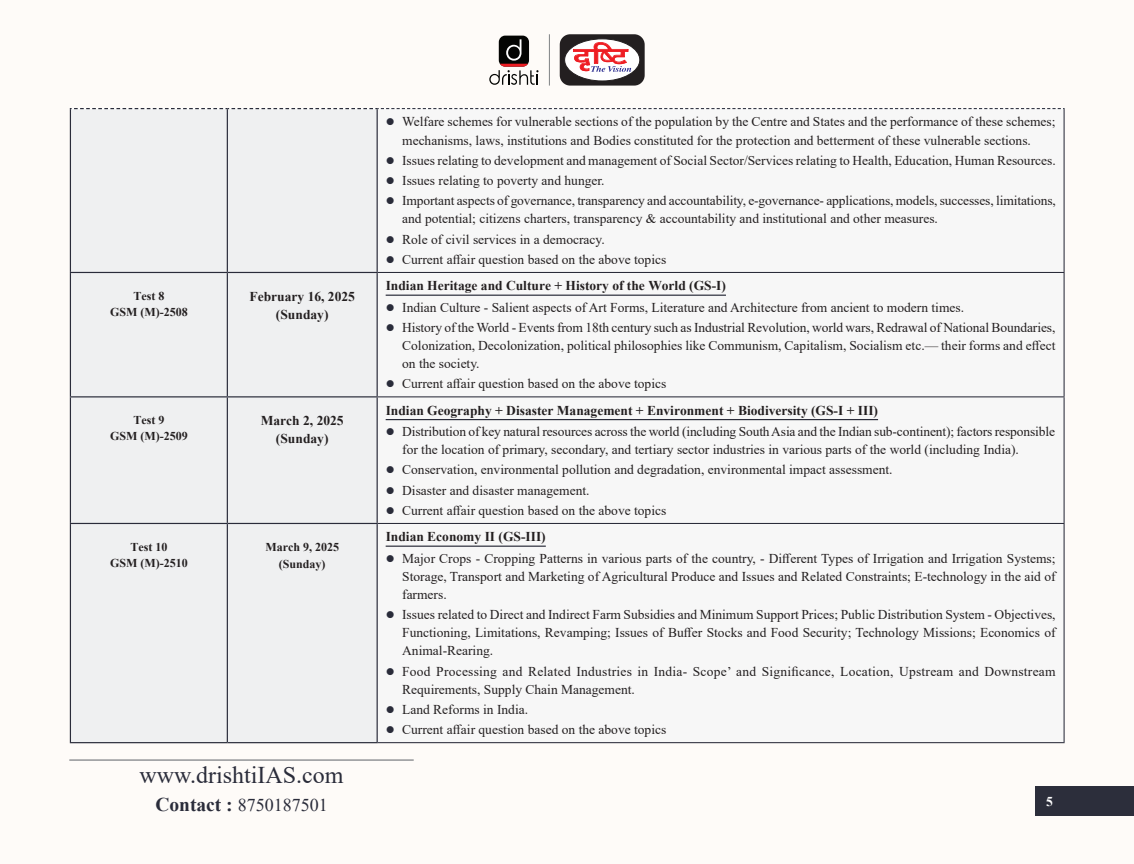
<style>
.page{position:relative;width:1134px;height:864px;background:#fefbf8}
.page>*{position:absolute;margin:0;border:0;box-sizing:border-box;transform-origin:0 0}
.t1{font:24px "Times New Roman";color:#2a2c3a}
.t2{font:18px "Times New Roman";color:#2a2c3a}
.t3{font:13.5px/18.1px "Times New Roman";color:#231f20}
.Para_1{font:700 13.5px/18.1px "Times New Roman";color:#231f20;text-align:center}
.t4{font:13.5px/18.1px "Times New Roman";letter-spacing:.02em;color:#231f20}
.t5{font:700 13.5px "Times New Roman";color:#fff}
.Para_1-2{font:700 12px/16px "Times New Roman";color:#231f20;text-align:center}
.s1{font-weight:700;font-size:19.5px}
</style>
<div class="page">
<div style="left:560px;top:34px;width:85px;height:52px;background:#231f20;border-radius:10px"></div>
<div style="left:565px;top:39px;width:75px;height:42px;background:#fff;border-radius:50%"></div>
<div style="left:564px;top:38px;width:76px;height:43px;border:1px solid #231f20;border-radius:50%"></div>
<svg style="left:573px;top:42px;width:58px;height:30px"></svg>
<div style="left:499px;top:36px;width:30px;height:31px;background:#040503;border-radius:6px"></div>
<svg style="left:489px;top:39px;width:50px;height:46px"></svg>
<hr style="left:549px;top:34px;width:1px;height:52px;background:#808285">
<div style="left:1035px;top:786px;width:99px;height:29px;background:#2c2e3b"></div>
<hr style="left:69px;top:759px;width:345px;height:2px;background:#939598">
<div style="left:71px;top:109px;width:306px;height:633px;background:#eff0f1"></div>
<svg style="left:378px;top:109px;width:686px;height:633px"></svg>
<hr style="left:70px;top:109px;width:1px;height:163px;background:#2a2c3a">
<hr style="left:227px;top:109px;width:1px;height:163px;background:#2a2c3a">
<hr style="left:377px;top:109px;width:1px;height:163px;background:#2a2c3a">
<hr style="left:70px;top:272px;width:157px;height:1px;background:#2a2c3a">
<hr style="left:70px;top:273px;width:1px;height:123px;background:#2a2c3a">
<hr style="left:70px;top:396px;width:157px;height:1px;background:#2a2c3a">
<hr style="left:70px;top:397px;width:1px;height:126px;background:#2a2c3a">
<hr style="left:70px;top:523px;width:157px;height:1px;background:#2a2c3a">
<hr style="left:70px;top:524px;width:1px;height:218px;background:#2a2c3a">
<hr style="left:1064px;top:109px;width:1px;height:163px;background:#2a2c3a">
<hr style="left:378px;top:272px;width:687px;height:1px;background:#2a2c3a">
<hr style="left:1064px;top:273px;width:1px;height:123px;background:#2a2c3a">
<hr style="left:378px;top:396px;width:687px;height:1px;background:#2a2c3a">
<hr style="left:1064px;top:397px;width:1px;height:126px;background:#2a2c3a">
<hr style="left:378px;top:523px;width:687px;height:1px;background:#2a2c3a">
<hr style="left:1064px;top:524px;width:1px;height:218px;background:#2a2c3a">
<hr style="left:70px;top:742px;width:157px;height:1px;background:#2a2c3a">
<hr style="left:378px;top:742px;width:687px;height:1px;background:#2a2c3a">
<hr style="left:227px;top:272px;width:151px;height:1px;background:#2a2c3a">
<hr style="left:227px;top:273px;width:1px;height:123px;background:#2a2c3a">
<hr style="left:377px;top:273px;width:1px;height:123px;background:#2a2c3a">
<hr style="left:227px;top:396px;width:151px;height:1px;background:#2a2c3a">
<hr style="left:227px;top:397px;width:1px;height:126px;background:#2a2c3a">
<hr style="left:377px;top:397px;width:1px;height:126px;background:#2a2c3a">
<hr style="left:227px;top:523px;width:151px;height:1px;background:#2a2c3a">
<hr style="left:227px;top:524px;width:1px;height:218px;background:#2a2c3a">
<hr style="left:377px;top:524px;width:1px;height:218px;background:#2a2c3a">
<hr style="left:227px;top:742px;width:151px;height:1px;background:#2a2c3a">
<svg style="left:70px;top:108px;width:995px;height:1px"></svg>
<hr style="left:386px;top:295px;width:340px;height:1px;background:#2a2c3a">
<hr style="left:386px;top:419px;width:492px;height:1px;background:#2a2c3a">
<hr style="left:386px;top:546px;width:160px;height:1px;background:#2a2c3a">
<svg style="left:387px;top:119px;width:7px;height:7px"></svg>
<svg style="left:387px;top:157px;width:7px;height:7px"></svg>
<svg style="left:387px;top:177px;width:7px;height:7px"></svg>
<svg style="left:387px;top:197px;width:7px;height:7px"></svg>
<svg style="left:387px;top:236px;width:7px;height:7px"></svg>
<svg style="left:387px;top:256px;width:7px;height:7px"></svg>
<svg style="left:387px;top:304px;width:7px;height:7px"></svg>
<svg style="left:387px;top:324px;width:7px;height:7px"></svg>
<svg style="left:387px;top:380px;width:7px;height:8px"></svg>
<svg style="left:387px;top:428px;width:7px;height:7px"></svg>
<svg style="left:387px;top:467px;width:7px;height:7px"></svg>
<svg style="left:387px;top:487px;width:7px;height:7px"></svg>
<svg style="left:387px;top:507px;width:7px;height:7px"></svg>
<svg style="left:387px;top:555px;width:7px;height:7px"></svg>
<svg style="left:387px;top:611px;width:7px;height:7px"></svg>
<svg style="left:387px;top:668px;width:7px;height:7px"></svg>
<svg style="left:387px;top:706px;width:7px;height:7px"></svg>
<svg style="left:387px;top:726px;width:7px;height:7px"></svg>
<p class="Para_1-2" style="left:110px;top:287px;width:79px">Test 8<br>GSM (M)-2508</p>
<p class="Para_1" style="left:250px;top:287px;width:107px">February 16, 2025 (Sunday)</p>
<p class="Para_1-2" style="left:110px;top:412px;width:79px">Test 9<br>GSM (M)-2509</p>
<p class="Para_1" style="left:261px;top:411px;width:84px">March 2, 2025 (Sunday)</p>
<p class="Para_1-2" style="left:110px;top:538px;width:79px">Test 10<br>GSM (M)-2510</p>
<p class="Para_1-2" style="left:265px;top:538px;width:75px;line-height:17.4px">March 9, 2025 (Sunday)</p>
<p class="t3" style="left:402px;top:112px;width:655px">Welfare schemes for vulnerable sections of the population by the Centre and States and the performance of these schemes; mechanisms, laws, institutions and Bodies constituted for the protection and betterment of these vulnerable sections.</p>
<p class="t3" style="left:402px;top:151px;width:655px">Issues relating to development and management of Social Sector/Services relating to Health, Education, Human Resources.</p>
<p class="t3" style="left:402px;top:171px;width:204px">Issues relating to poverty and hunger.</p>
<p class="t3" style="left:402px;top:191px;width:655px">Important aspects of governance, transparency and accountability, e-governance- applications, models, successes, limitations, and potential; citizens charters, transparency &amp; accountability and institutional and other measures.</p>
<p class="t3" style="left:402px;top:230px;width:204px">Role of civil services in a democracy.</p>
<p class="t3" style="left:402px;top:250px;width:266px">Current affair question based on the above topics</p>
<p class="Para_1" style="left:386px;top:276px;width:342px">Indian Heritage and Culture + History of the World (GS-I)</p>
<p class="t3" style="left:402px;top:298px;width:564px">Indian Culture - Salient aspects of Art Forms, Literature and Architecture from ancient to modern times.</p>
<p class="t3" style="left:402px;top:318px;width:655px;text-align:justify">History of the World - Events from 18th century such as Industrial Revolution, world wars, Redrawal of National Boundaries, Colonization, Decolonization, political philosophies like Communism, Capitalism, Socialism etc.— their forms and effect on the society.</p>
<p class="t3" style="left:402px;top:374px;width:266px">Current affair question based on the above topics</p>
<p class="Para_1" style="left:386px;top:401px;width:494px">Indian Geography + Disaster Management + Environment + Biodiversity (GS-I + III)</p>
<p class="t3" style="left:402px;top:422px;width:654px">Distribution of key natural resources across the world (including South Asia and the Indian sub-continent); factors responsible for the location of primary, secondary, and tertiary sector industries in various parts of the world (including India).</p>
<p class="t3" style="left:402px;top:460px;width:492px">Conservation, environmental pollution and degradation, environmental impact assessment.</p>
<p class="t3" style="left:402px;top:481px;width:189px">Disaster and disaster management.</p>
<p class="t3" style="left:402px;top:501px;width:266px">Current affair question based on the above topics</p>
<p class="Para_1" style="left:386px;top:527px;width:162px">Indian Economy II (GS-III)</p>
<p class="t3" style="left:402px;top:549px;width:655px;text-align:justify">Major Crops - Cropping Patterns in various parts of the country, - Different Types of Irrigation and Irrigation Systems; Storage, Transport and Marketing of Agricultural Produce and Issues and Related Constraints; E-technology in the aid of farmers.</p>
<p class="t3" style="left:402px;top:605px;width:655px;text-align:justify">Issues related to Direct and Indirect Farm Subsidies and Minimum Support Prices; Public Distribution System - Objectives, Functioning, Limitations, Revamping; Issues of Buffer Stocks and Food Security; Technology Missions; Economics of Animal-Rearing.</p>
<p class="t4" style="left:402px;top:662px;width:655px">Food Processing and Related Industries in India- Scope’ and Significance, Location, Upstream and Downstream<br>Requirements, Supply Chain Management.</p>
<p class="t3" style="left:402px;top:700px;width:127px">Land Reforms in India.</p>
<p class="t3" style="left:402px;top:720px;width:266px">Current affair question based on the above topics</p>
<h1 class="t1" style="left:140px;top:758px;width:205px">www.drishtiIAS.com</h1>
<h2 class="t2" style="left:155px;top:792px;width:174px"><span class="s1">Contact :</span> 8750187501</h2>
<p class="t5" style="left:1046px;top:792px;width:8px">5</p>
</div>
